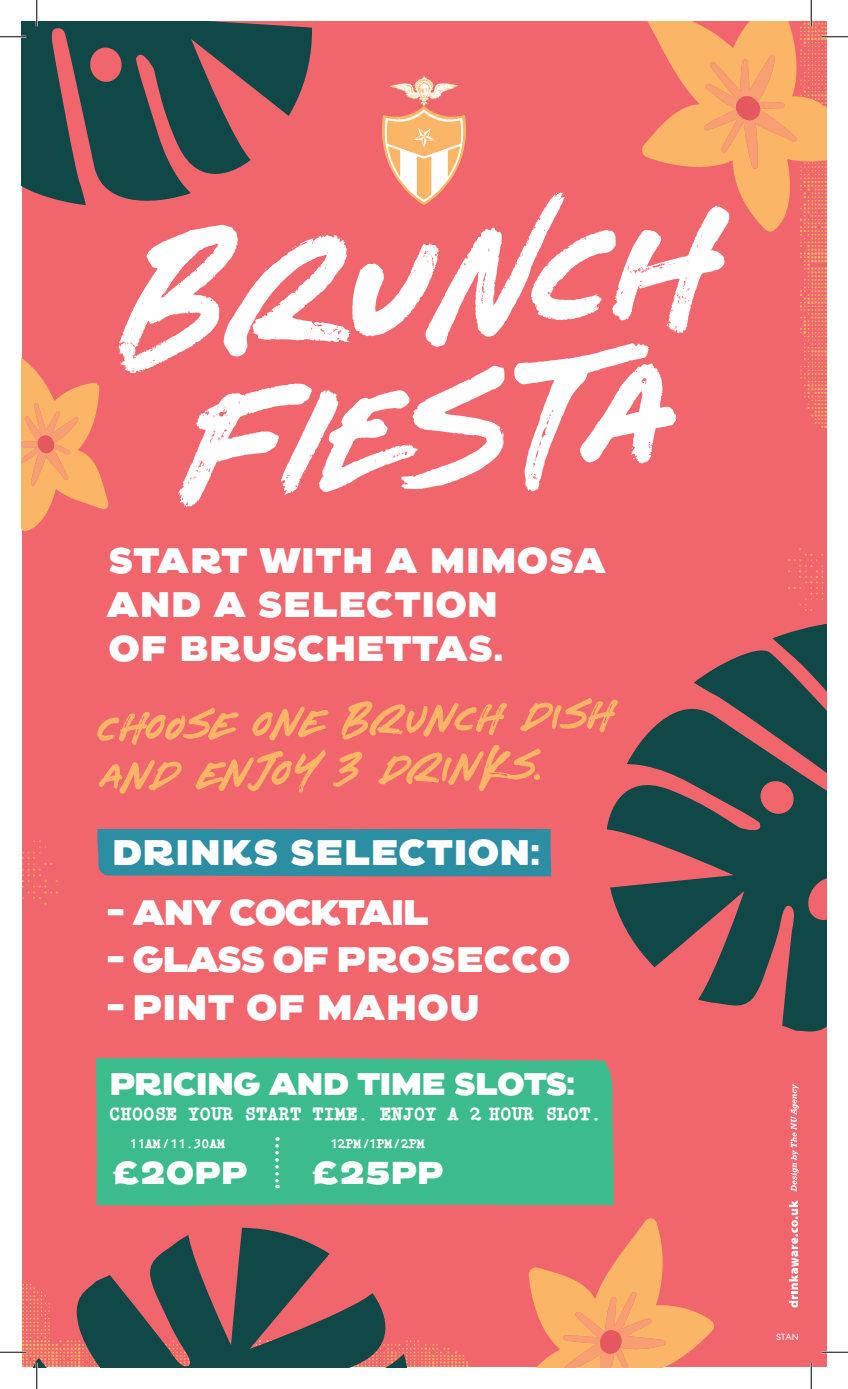
<style>
.page{position:relative;width:848px;height:1389px;background:#fff}
.page>*{position:absolute;margin:0;border:0;box-sizing:border-box;transform-origin:0 0}
.t1{font:54.43px/49.5px "Timber Wolf";color:#fbb566}
.t2{font:900 37.8px/43.8px "CA Negroni";letter-spacing:-.01em;color:#fff}
.t3{font:900 37.8px "CA Negroni";letter-spacing:-.06em;color:#fff}
.t4{font:900 33.77px "CA Negroni";color:#fff}
.t5{font:900 33.25px "CA Negroni";letter-spacing:-.04em;color:#fff}
.t6{font:700 17.5px "Typewriter Revo";letter-spacing:-.04em;color:#fff}
.t7{font:700 12.25px "Typewriter Revo";letter-spacing:-.04em;color:#fff}
.t8{font:8.75px "Euclid Circular A";color:#fff}
</style>
<div class="page">
<div style="left:22px;top:22px;width:803px;height:1344px;background:#f1656d"></div>
<svg style="left:22px;top:22px;width:96px;height:183px;fill:#104747"></svg>
<svg style="left:788px;top:1200px;width:10px;height:107px"></svg>
<svg style="left:790px;top:1084px;width:8px;height:107px"></svg>
<svg style="left:788px;top:548px;width:35px;height:63px"></svg>
<svg style="left:606px;top:624px;width:219px;height:408px;fill:#104747"></svg>
<svg style="left:22px;top:358px;width:87px;height:173px"></svg>
<svg style="left:528px;top:1218px;width:186px;height:148px"></svg>
<svg style="left:22px;top:840px;width:36px;height:64px"></svg>
<div style="left:97px;top:828px;width:454px;height:48px;background:#2b8ea3"></div>
<svg style="left:94px;top:1227px;width:236px;height:56px"></svg>
<div style="left:96px;top:1057px;width:517px;height:148px;background:#3cbb8c"></div>
<svg style="left:275px;top:1136px;width:4px;height:52px"></svg>
<hr style="left:0;top:36px;width:26px;height:2px;background:#fff">
<hr style="left:821px;top:1350px;width:26px;height:2px;background:#fff">
<hr style="left:36px;top:0;width:2px;height:26px;background:#fff">
<hr style="left:810px;top:1362px;width:2px;height:26px;background:#fff">
<svg style="left:0;top:36px;width:26px;height:1px"></svg>
<svg style="left:821px;top:1351px;width:26px;height:1px"></svg>
<svg style="left:36px;top:0;width:1px;height:26px"></svg>
<svg style="left:0;top:1283px;width:468px;height:105px"></svg>
<svg style="left:118px;top:0;width:729px;height:507px"></svg>
<svg style="left:810px;top:1362px;width:1px;height:26px"></svg>
<p class="t2" style="left:106px;top:537px;width:501px">START WITH A MIMOSA<br>AND A SELECTION<br>OF BRUSCHETTAS.</p>
<h1 class="t1" style="left:95px;top:699px;width:517px;rotate:-1deg">ChoOse one Brunch dish and enjoy 3 drinks.</h1>
<p class="t2" style="left:112px;top:829px;width:429px">DRINKS SELECTION:</p>
<p class="t3" style="left:106px;top:884px;width:324px">- ANY COCKTAIL</p>
<p class="t2" style="left:106px;top:936px;width:466px">- GLASS OF PROSECCO</p>
<p class="t2" style="left:106px;top:983px;width:375px">- PINT OF MAHOU</p>
<p class="t5" style="left:109px;top:1058px;width:467px">PRICING AND TIME SLOTS:</p>
<p class="t6" style="left:109px;top:1103px;width:494px">CHOOSE YOUR START TIME. ENJOY A 2 HOUR SLOT.</p>
<p class="t7" style="left:129px;top:1136px;width:98px">11AM/11.30AM</p>
<p class="t4" style="left:113px;top:1147px;width:136px">£20PP</p>
<p class="t7" style="left:329px;top:1136px;width:97px">12PM/1PM/2PM</p>
<p class="t4" style="left:312px;top:1147px;width:133px">£25PP</p>
<p class="t8" style="left:775px;top:1330px;width:24px">STAN</p>
</div>
